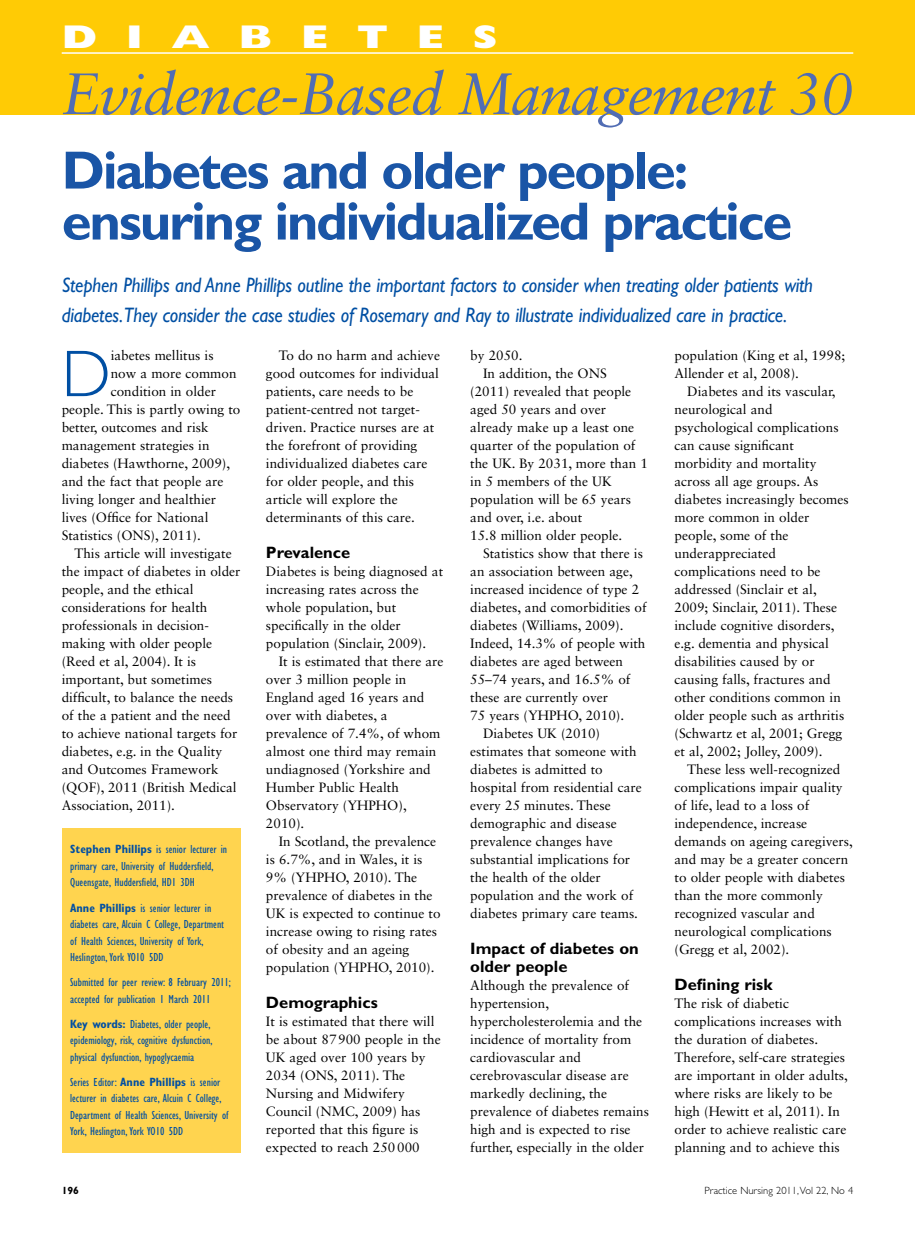
<style>
.page{position:relative;width:915px;height:1242px;background:#fff}
.page>*{position:absolute;margin:0;border:0;box-sizing:border-box;transform-origin:0 0}
.t1{font:300 66.3px "Gill Sans Std";color:#004fa3}
.t2{font:italic 58.5px "Sabon LT Std";letter-spacing:-.02em;color:#516db4}
.t3{font:700 54px/51px "Gill Sans Std";letter-spacing:-.04em;color:#1a55a6}
.t4{font:800 33px "Gill Sans Std";letter-spacing:.67em;color:#fff;scale:1.3 1}
.t5{font:italic 21px/30px "Gill Sans Std";letter-spacing:-.01em;color:#004fa3;scale:.9 1}
.t6{font:700 16.5px/18px "Gill Sans Std";color:#000}
.t7{font:13.5px/18px "Sabon LT Std";color:#000}
.t8{font:condensed 12px/16.5px "Gill Sans Std";color:#004fa3}
.t9{font:300 10.5px "Gill Sans Std";color:#000}
.t10{font:700 10.5px "Gill Sans Std";color:#000}
.s1{font-weight:700}
</style>
<div class="page">
<div style="left:0;top:0;width:914px;height:115px;background:#ffcb05"></div>
<hr style="left:62px;top:52px;width:791px;height:2px;background:#fff">
<div style="left:62px;top:828px;width:178px;height:324px;background:#ffd44f"></div>
<h3 class="t4" style="left:62px;top:18px;width:336px">DIABETES</h3>
<h2 class="t2" style="left:62px;top:60px;width:792px">Evidence-Based Management 30</h2>
<h3 class="t3" style="left:62px;top:145px;width:731px">Diabetes and older people: ensuring individualized practice</h3>
<h3 class="t5" style="left:62px;top:270px;width:836px">Stephen Phillips and Anne Phillips outline the important factors to consider when treating older patients with diabetes.They consider the case studies of Rosemary and Ray to illustrate individualized care in practice.</h3>
<h1 class="t1" style="left:62px;top:337px;width:51px">D</h1>
<p class="t7" style="left:111px;top:346px;width:104px">iabetes mellitus is</p>
<p class="t7" style="left:111px;top:364px;width:127px">now a more common</p>
<p class="t7" style="left:111px;top:382px;width:107px">condition in older</p>
<p class="t7" style="left:62px;top:400px;width:180px">people. This is partly owing to</p>
<p class="t7" style="left:62px;top:418px;width:148px">better, outcomes and risk</p>
<p class="t7" style="left:62px;top:436px;width:149px">management strategies in</p>
<p class="t7" style="left:62px;top:454px;width:170px">diabetes (Hawthorne, 2009),</p>
<p class="t7" style="left:62px;top:472px;width:163px">and the fact that people are</p>
<p class="t7" style="left:62px;top:490px;width:156px">living longer and healthier</p>
<p class="t7" style="left:62px;top:508px;width:148px">lives (Office for National</p>
<p class="t7" style="left:62px;top:526px;width:141px">Statistics (ONS), 2011).</p>
<p class="t7" style="left:74px;top:544px;width:159px">This article will investigate</p>
<p class="t7" style="left:62px;top:562px;width:180px">the impact of diabetes in older</p>
<p class="t7" style="left:62px;top:580px;width:133px">people, and the ethical</p>
<p class="t7" style="left:62px;top:598px;width:147px">considerations for health</p>
<p class="t7" style="left:62px;top:616px;width:149px">professionals in decision-</p>
<p class="t7" style="left:62px;top:634px;width:152px">making with older people</p>
<p class="t7" style="left:62px;top:652px;width:136px">(Reed et al, 2004). It is</p>
<p class="t7" style="left:62px;top:670px;width:152px">important, but sometimes</p>
<p class="t7" style="left:62px;top:688px;width:173px">difficult, to balance the needs</p>
<p class="t7" style="left:62px;top:706px;width:170px">of the a patient and the need</p>
<p class="t7" style="left:62px;top:724px;width:177px">to achieve national targets for</p>
<p class="t7" style="left:62px;top:742px;width:162px">diabetes, e.g. in the Quality</p>
<p class="t7" style="left:62px;top:760px;width:158px">and Outcomes Framework</p>
<p class="t7" style="left:62px;top:778px;width:176px">(QOF), 2011 (British Medical</p>
<p class="t7" style="left:62px;top:796px;width:115px">Association, 2011).</p>
<p class="t8" style="left:70px;top:841px;width:158px"><span class="s1">Stephen Phillips</span> is senior lecturer in primary care, University of Huddersfield,<br>Queensgate, Huddersfield, HD1 3DH</p>
<p class="t8" style="left:70px;top:899px;width:155px"><span class="s1">Anne Phillips</span> is senior lecturer in diabetes care, Alcuin C College, Department of Health Sciences, University of York, Heslington, York YO10 5DD</p>
<p class="t8" style="left:70px;top:974px;width:162px">Submitted for peer review: 8 February 2011; accepted for publication 1 March 2011</p>
<p class="t8" style="left:70px;top:1015px;width:144px"><span class="s1">Key words:</span> Diabetes, older people, epidemiology, risk, cognitive dysfunction, physical dysfunction, hypoglycaemia</p>
<p class="t8" style="left:70px;top:1073px;width:160px">Series Editor: <span class="s1">Anne Phillips</span> is senior lecturer in diabetes care, Alcuin C College, Department of Health Sciences, University of York, Heslington, York YO10 5DD</p>
<p class="t7" style="left:266px;top:346px;width:175px;text-indent:13px">To do no harm and achieve good outcomes for individual patients, care needs to be patient-centred not target&shy;driven. Practice nurses are at the forefront of providing individualized diabetes care for older people, and this article will explore the determinants of this care.</p>
<p class="t6" style="left:266px;top:543px;width:86px">Prevalence</p>
<p class="t7" style="left:266px;top:562px;width:179px">Diabetes is being diagnosed at increasing rates across the whole population, but specifically in the older population (Sinclair, 2009).</p>
<p class="t7" style="left:266px;top:652px;width:179px;text-indent:13px">It is estimated that there are over 3 million people in<br>England aged 16 years and over with diabetes, a prevalence of 7.4%, of whom almost one third may remain undiagnosed (Yorkshire and<br>Humber Public Health<br>Observatory (YHPHO),<br>2010).</p>
<p class="t7" style="left:266px;top:832px;width:176px;text-indent:13px">In Scotland, the prevalence is 6.7%, and in Wales, it is<br>9% (YHPHO, 2010). The prevalence of diabetes in the<br>UK is expected to continue to increase owing to rising rates of obesity and an ageing population (YHPHO, 2010).</p>
<p class="t6" style="left:266px;top:993px;width:113px">Demographics</p>
<p class="t7" style="left:266px;top:1012px;width:176px">It is estimated that there will be about 87900 people in the<br>UK aged over 100 years by<br>2034 (ONS, 2011). The<br>Nursing and Midwifery<br>Council (NMC, 2009) has reported that this figure is expected to reach 250000</p>
<p class="t7" style="left:470px;top:346px;width:54px">by 2050.</p>
<p class="t7" style="left:483px;top:364px;width:125px">In addition, the ONS</p>
<p class="t7" style="left:470px;top:382px;width:162px">(2011) revealed that people</p>
<p class="t7" style="left:470px;top:400px;width:137px">aged 50 years and over</p>
<p class="t7" style="left:470px;top:418px;width:165px">already make up a least one</p>
<p class="t7" style="left:470px;top:436px;width:167px">quarter of the population of</p>
<p class="t7" style="left:470px;top:454px;width:179px">the UK. By 2031, more than 1</p>
<p class="t7" style="left:470px;top:472px;width:143px">in 5 members of the UK</p>
<p class="t7" style="left:470px;top:490px;width:162px">population will be 65 years</p>
<p class="t7" style="left:470px;top:508px;width:113px">and over, i.e. about</p>
<p class="t7" style="left:470px;top:526px;width:153px">15.8 million older people.</p>
<p class="t7" style="left:483px;top:544px;width:161px">Statistics show that there is</p>
<p class="t7" style="left:470px;top:562px;width:164px">an association between age,</p>
<p class="t7" style="left:470px;top:580px;width:170px">increased incidence of type 2</p>
<p class="t7" style="left:470px;top:598px;width:178px">diabetes, and comorbidities of</p>
<p class="t7" style="left:470px;top:616px;width:155px">diabetes (Williams, 2009).</p>
<p class="t7" style="left:470px;top:634px;width:177px">Indeed, 14.3% of people with</p>
<p class="t7" style="left:470px;top:652px;width:154px">diabetes are aged between</p>
<p class="t7" style="left:470px;top:670px;width:162px">55–74 years, and 16.5% of</p>
<p class="t7" style="left:470px;top:688px;width:139px">these are currently over</p>
<p class="t7" style="left:470px;top:706px;width:155px">75 years (YHPHO, 2010).</p>
<p class="t7" style="left:483px;top:724px;width:119px">Diabetes UK (2010)</p>
<p class="t7" style="left:470px;top:742px;width:168px">estimates that someone with</p>
<p class="t7" style="left:470px;top:760px;width:134px">diabetes is admitted to</p>
<p class="t7" style="left:470px;top:778px;width:173px">hospital from residential care</p>
<p class="t7" style="left:470px;top:796px;width:142px">every 25 minutes. These</p>
<p class="t7" style="left:470px;top:814px;width:148px">demographic and disease</p>
<p class="t7" style="left:470px;top:832px;width:144px">prevalence changes have</p>
<p class="t7" style="left:470px;top:850px;width:161px">substantial implications for</p>
<p class="t7" style="left:470px;top:868px;width:132px">the health of the older</p>
<p class="t7" style="left:470px;top:886px;width:164px">population and the work of</p>
<p class="t7" style="left:470px;top:904px;width:169px">diabetes primary care teams.</p>
<p class="t6" style="left:470px;top:939px;width:170px">Impact of diabetes on older people</p>
<p class="t7" style="left:470px;top:976px;width:180px">Although the prevalence of hypertension, hypercholesterolemia and the incidence of mortality from cardiovascular and cerebrovascular disease are markedly declining, the prevalence of diabetes remains high and is expected to rise further, especially in the older</p>
<p class="t7" style="left:674px;top:346px;width:172px">population (King et al, 1998;<br>Allender et al, 2008).</p>
<p class="t7" style="left:674px;top:382px;width:176px;text-indent:13px">Diabetes and its vascular, neurological and psychological complications can cause significant morbidity and mortality across all age groups. As diabetes increasingly becomes more common in older people, some of the underappreciated complications need to be addressed (Sinclair et al,<br>2009; Sinclair, 2011). These include cognitive disorders, e.g. dementia and physical disabilities caused by or causing falls, fractures and other conditions common in older people such as arthritis (Schwartz et al, 2001; Gregg et al, 2002; Jolley, 2009).</p>
<p class="t7" style="left:674px;top:760px;width:180px;text-indent:13px">These less well-recognized complications impair quality of life, lead to a loss of independence, increase demands on ageing caregivers, and may be a greater concern to older people with diabetes than the more commonly recognized vascular and neurological complications (Gregg et al, 2002).</p>
<p class="t6" style="left:674px;top:975px;width:99px">Defining risk</p>
<p class="t7" style="left:674px;top:994px;width:175px">The risk of diabetic complications increases with the duration of diabetes.<br>Therefore, self-care strategies are important in older adults, where risks are likely to be high (Hewitt et al, 2011). In order to achieve realistic care planning and to achieve this</p>
<p class="t10" style="left:62px;top:1184px;width:19px">196</p>
<p class="t9" style="left:704px;top:1184px;width:150px">Practice Nursing 2011, Vol 22, No 4</p>
</div>
